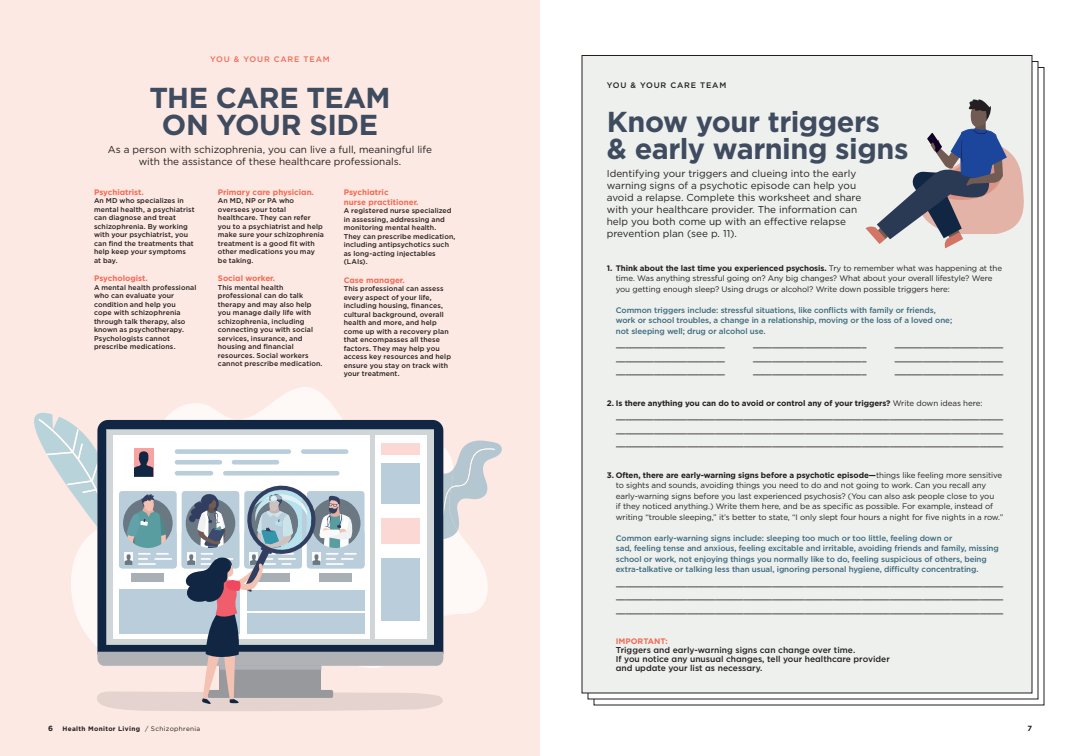
<style>
.page{position:relative;width:1080px;height:756px;background:#fff}
.page>*{position:absolute;margin:0;border:0;box-sizing:border-box;transform-origin:0 0}
.HEADLINE_SANS{font:700 28.8px/26.9px "Gotham";letter-spacing:-.015em;color:#3f4b5f;text-align:center}
.DEK_SANS_UNDERLINE{font:10px/12px "Gotham";color:#231f20;text-align:center}
.SUBHEAD_SANS{font:500 8.5px/9.2px "Gotham";color:#231f20}
.PARAGRAPH_SECTION_BR{font:500 8px/13.5px "Gotham";color:#231f20;text-align:justify}
.PARAGRAPH_SECTION_BR-2{font:8px/10.5px "Gotham";letter-spacing:-.01em;color:#231f20}
.PARAGRAPH_SECTION_BR-3{font:500 8px/10.5px "Gotham";letter-spacing:-.01em;color:#3b6a7d}
.SUBHEAD_SANS-2{font:700 8px/10px "Gotham";color:#f26b54}
.PARAGRAPH_SECTION_BR-4{font:700 8px "Gotham";letter-spacing:-.01em;color:#231f20}
.TOC_Story_Subhead{font:500 8px "Gotham";letter-spacing:.1em;color:#f26b54}
.TOC_Story_Subhead-2{font:500 8px "Gotham";letter-spacing:.1em;color:#231f20}
.t1{font:700 7.5px "Gotham";color:#231f20}
.BODY_Sans_Medium_7pt{font:500 7px/8.5px "Gotham";letter-spacing:.01em;color:#231f20}
.t2{font:700 6.5px "Gotham";letter-spacing:.05em;color:#231f20}
.s1{font-weight:400}
.s2{font-weight:700}
</style>
<div class="page">
<div style="left:0;top:0;width:540px;height:756px;background:#fde9e3"></div>
<div style="left:582px;top:55px;width:450px;height:638px;background:#eef0ee"></div>
<svg style="left:171px;top:387px;width:167px;height:26px"></svg>
<svg style="left:866px;top:99px;width:158px;height:149px"></svg>
<svg style="left:34px;top:413px;width:468px;height:298px"></svg>
<p class="TOC_Story_Subhead" style="left:210px;top:54px;width:121px">YOU &amp; YOUR CARE TEAM</p>
<p class="HEADLINE_SANS" style="left:149px;top:84px;width:243px">THE CARE TEAM<br>ON YOUR SIDE</p>
<p class="DEK_SANS_UNDERLINE" style="left:108px;top:143px;width:326px">As a person with schizophrenia, you can live a full, meaningful life with the assistance of these healthcare professionals.</p>
<p class="SUBHEAD_SANS-2" style="left:94px;top:187px;width:51px">Psychiatrist.</p>
<p class="BODY_Sans_Medium_7pt" style="left:94px;top:197px;width:102px">An MD who specializes in mental health, a psychiatrist can diagnose and treat schizophrenia. By working with your psychiatrist, you can find the treatments that help keep your symptoms at bay.</p>
<p class="SUBHEAD_SANS-2" style="left:94px;top:274px;width:55px">Psychologist.</p>
<p class="BODY_Sans_Medium_7pt" style="left:94px;top:283px;width:104px">A mental health professional who can evaluate your condition and help you<br>cope with schizophrenia through talk therapy, also known as psychotherapy.<br>Psychologists cannot prescribe medications.</p>
<p class="SUBHEAD_SANS-2" style="left:218px;top:187px;width:98px">Primary care physician.</p>
<p class="BODY_Sans_Medium_7pt" style="left:218px;top:197px;width:108px">An MD, NP or PA who oversees your total healthcare. They can refer you to a psychiatrist and help make sure your schizophrenia treatment is a good fit with other medications you may be taking.</p>
<p class="SUBHEAD_SANS-2" style="left:218px;top:274px;width:59px">Social worker.</p>
<p class="BODY_Sans_Medium_7pt" style="left:218px;top:283px;width:106px">This mental health professional can do talk therapy and may also help you manage daily life with schizophrenia, including connecting you with social services, insurance, and housing and financial resources. Social workers cannot prescribe medication.</p>
<p class="SUBHEAD_SANS-2" style="left:344px;top:187px;width:76px">Psychiatric<br>nurse practitioner.</p>
<p class="BODY_Sans_Medium_7pt" style="left:344px;top:207px;width:113px">A registered nurse specialized in assessing, addressing and monitoring mental health.<br>They can prescribe medication, including antipsychotics such as long-acting injectables (LAIs).</p>
<p class="SUBHEAD_SANS-2" style="left:344px;top:275px;width:63px">Case manager.</p>
<p class="BODY_Sans_Medium_7pt" style="left:344px;top:285px;width:109px">This professional can assess every aspect of your life, including housing, finances, cultural background, overall health and more, and help come up with a recovery plan that encompasses all these factors. They may help you access key resources and help ensure you stay on track with your treatment.</p>
<p class="t1" style="left:48px;top:723px;width:6px">6</p>
<p class="t2" style="left:62px;top:724px;width:139px">Health Monitor Living <span class="s1">/ Schizophrenia</span></p>
<p class="TOC_Story_Subhead-2" style="left:607px;top:80px;width:121px">YOU &amp; YOUR CARE TEAM</p>
<p class="HEADLINE_SANS" style="left:607px;top:108px;width:303px;text-align:left">Know your triggers<br>&amp; early warning signs</p>
<p class="DEK_SANS_UNDERLINE" style="left:607px;top:167px;width:256px;text-align:left">Identifying your triggers and clueing into the early warning signs of a psychotic episode can help you avoid a relapse. Complete this worksheet and share with your healthcare provider. The information can help you both come up with an effective relapse prevention plan (see p. 11).</p>
<p class="PARAGRAPH_SECTION_BR-2" style="left:616px;top:263px;width:388px;text-indent:-9px"><span class="s2">1. Think about the last time you experienced psychosis.</span> Try to remember what was happening at the time. Was anything stressful going on? Any big changes? What about your overall lifestyle? Were you getting enough sleep? Using drugs or alcohol? Write down possible triggers here:</p>
<p class="PARAGRAPH_SECTION_BR-3" style="left:616px;top:305px;width:338px">Common triggers include: stressful situations, like conflicts with family or friends, work or school troubles, a change in a relationship, moving or the loss of a loved one; not sleeping well; drug or alcohol use.</p>
<p class="PARAGRAPH_SECTION_BR" style="left:616px;top:338px;width:110px">_______________________</p>
<p class="PARAGRAPH_SECTION_BR" style="left:753px;top:338px;width:115px">________________________</p>
<p class="PARAGRAPH_SECTION_BR" style="left:895px;top:338px;width:110px">_______________________</p>
<p class="PARAGRAPH_SECTION_BR" style="left:616px;top:351px;width:110px">_______________________</p>
<p class="PARAGRAPH_SECTION_BR" style="left:753px;top:351px;width:115px">________________________</p>
<p class="PARAGRAPH_SECTION_BR" style="left:895px;top:351px;width:110px">_______________________</p>
<p class="PARAGRAPH_SECTION_BR" style="left:616px;top:365px;width:110px">_______________________</p>
<p class="PARAGRAPH_SECTION_BR" style="left:753px;top:365px;width:115px">________________________</p>
<p class="PARAGRAPH_SECTION_BR" style="left:895px;top:365px;width:110px">_______________________</p>
<p class="PARAGRAPH_SECTION_BR-4" style="left:607px;top:398px;width:377px">2. Is there anything you can do to avoid or control any of your triggers? <span class="s1">Write down ideas here:</span></p>
<p class="PARAGRAPH_SECTION_BR" style="left:616px;top:410px;width:389px">__________________________________________________________________________________</p>
<p class="PARAGRAPH_SECTION_BR" style="left:616px;top:423px;width:389px">__________________________________________________________________________________</p>
<p class="PARAGRAPH_SECTION_BR" style="left:616px;top:437px;width:389px">__________________________________________________________________________________</p>
<p class="PARAGRAPH_SECTION_BR-2" style="left:616px;top:470px;width:389px;text-indent:-9px"><span class="s2">3. Often, there are early-warning signs before a psychotic episode—</span>things like feeling more sensitive to sights and sounds, avoiding things you need to do and not going to work. Can you recall any early-warning signs before you last experienced psychosis? (You can also ask people close to you<br>if they noticed anything.) Write them here, and be as specific as possible. For example, instead of writing “trouble sleeping,” it’s better to state, “I only slept four hours a night for five nights in a row.”</p>
<p class="PARAGRAPH_SECTION_BR-3" style="left:616px;top:533px;width:385px">Common early-warning signs include: sleeping too much or too little, feeling down or<br>sad, feeling tense and anxious, feeling excitable and irritable, avoiding friends and family, missing school or work, not enjoying things you normally like to do, feeling suspicious of others, being extra-talkative or talking less than usual, ignoring personal hygiene, difficulty concentrating.</p>
<p class="PARAGRAPH_SECTION_BR" style="left:616px;top:576px;width:389px">__________________________________________________________________________________ __________________________________________________________________________________ __________________________________________________________________________________</p>
<p class="SUBHEAD_SANS-2" style="left:616px;top:636px;width:54px">IMPORTANT:</p>
<p class="SUBHEAD_SANS" style="left:616px;top:645px;width:276px">Triggers and early-warning signs can change over time.<br>If you notice any unusual changes, tell your healthcare provider and update your list as necessary.</p>
<p class="t1" style="left:1027px;top:723px;width:6px">7</p>
</div>
